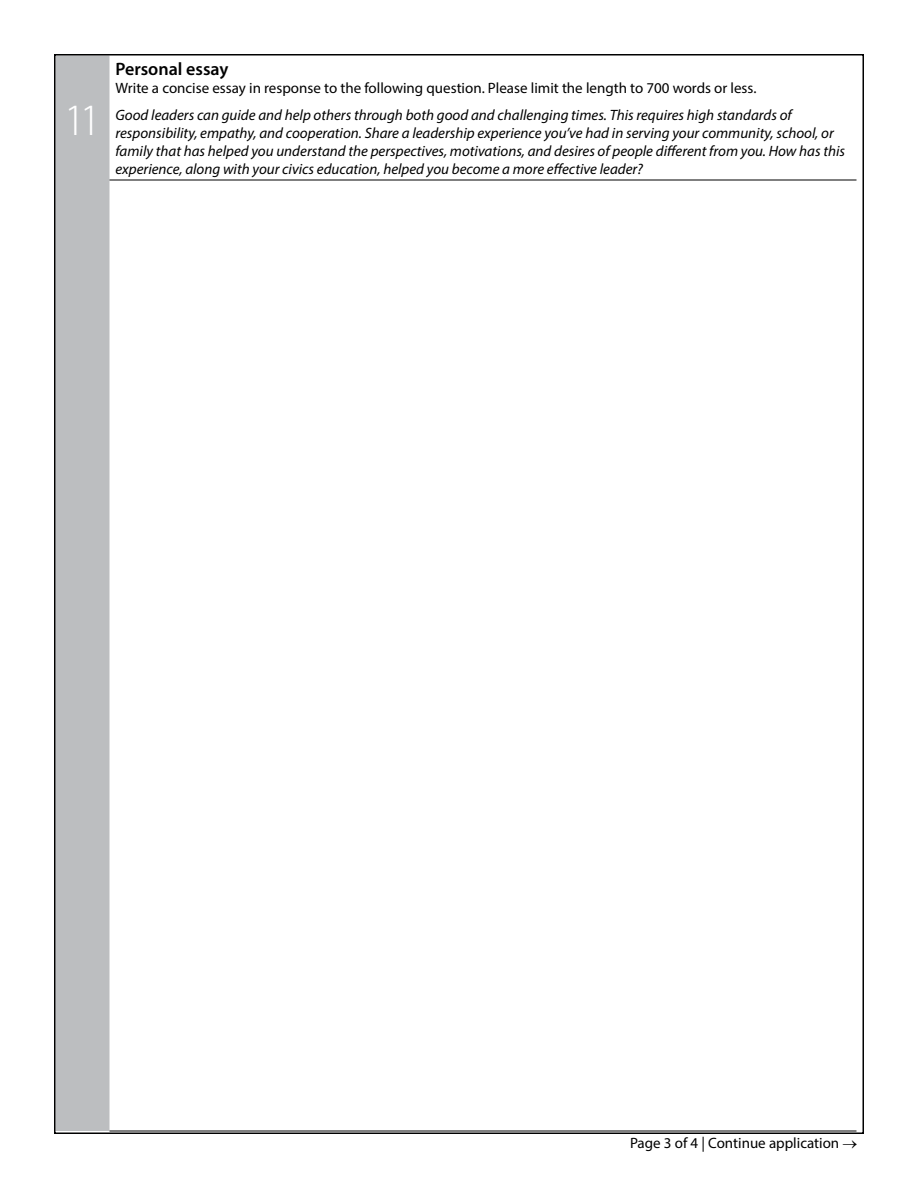
<style>
.page{position:relative;width:918px;height:1188px;background:#fff}
.page>*{position:absolute;margin:0;border:0;box-sizing:border-box;transform-origin:0 0}
.t1{font:300 45px "Myriad Pro";color:#fff}
.t2{font:600 18px "Myriad Pro";color:#000}
.t3{font:italic 15px/18px "Myriad Pro";color:#000}
.t4{font:15px "Myriad Pro";color:#000}
</style>
<div class="page">
<div style="left:57px;top:57px;width:53px;height:1074px;background:#bcbec0"></div>
<hr style="left:110px;top:180px;width:746px;height:1px;background:#000">
<h1 class="t1" style="left:64px;top:95px;width:39px">11</h1>
<p class="t2" style="left:116px;top:58px;width:115px">Personal essay</p>
<p class="t4" style="left:116px;top:79px;width:642px">Write a concise essay in response to the following question. Please limit the length to 700 words or less.</p>
<p class="t3" style="left:116px;top:106px;width:731px">Good leaders can guide and help others through both good and challenging times. This requires high standards of responsibility, empathy, and cooperation. Share a leadership experience you’ve had in serving your community, school, or family that has helped you understand the perspectives, motivations, and desires of people different from you. How has this experience, along with your civics education, helped you become a more effective leader?</p>
<p class="t4" style="left:630px;top:1134px;width:229px">Page 3 of 4 | Continue application →</p>
</div>
